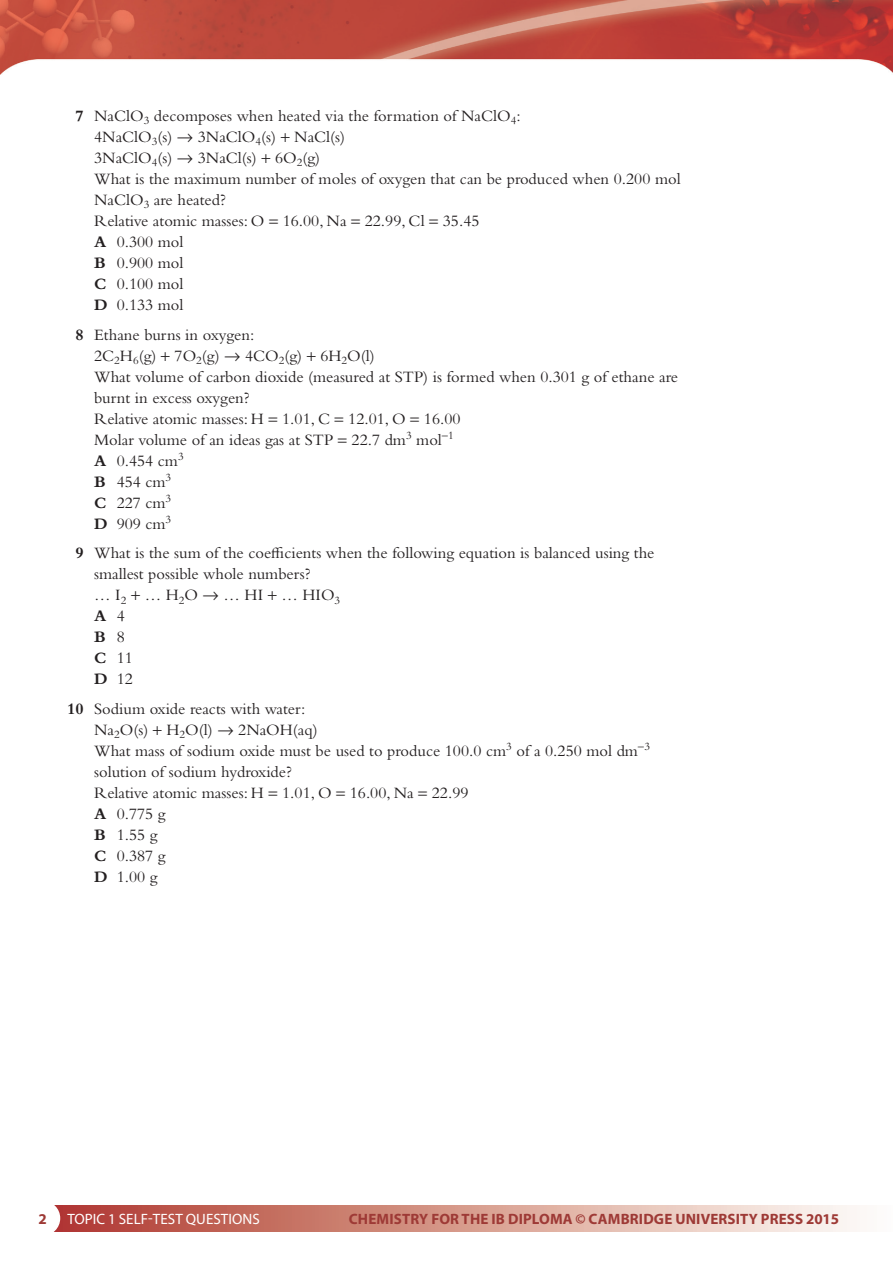
<style>
.page{position:relative;width:893px;height:1263px;background:#fff}
.page>*{position:absolute;margin:0;border:0;box-sizing:border-box;transform-origin:0 0}
.t1{font:16.5px/21px "Bembo Std";color:#231f20}
.t2{font:700 15px "Myriad Pro";letter-spacing:.01em;color:#9e3a36}
.t3{font:15px "Myriad Pro";letter-spacing:.005em;color:#fff}
.s1{font-weight:700}
</style>
<div class="page">
<div style="left:43px;top:1206px;width:850px;height:25px;background:linear-gradient(to right,#af382b,#fffff9)"></div>
<div style="left:26px;top:1201px;width:33px;height:34px;background:#fff;border-radius:50%"></div>
<div style="left:25px;top:1201px;width:35px;height:35px;border:2px solid #fff;border-radius:50%"></div>
<img style="left:1px;top:0;width:892px;height:74px">
<p class="t1" style="left:94px;top:105px;width:588px;text-indent:-19px"><span class="s1">7</span> NaClO<sub>3</sub> decomposes when heated via the formation of NaClO<sub>4</sub>:<br>4NaClO<sub>3</sub>(s) → 3NaClO<sub>4</sub>(s) NaCl(s)<br>3NaClO<sub>4</sub>(s) → 3NaCl(s) 6O<sub>2</sub>(g)<br>What is the maximum number of moles of oxygen that can be produced when 0.200 mol<br>NaClO<sub>3</sub> are heated?<br>Relative atomic masses: O 16.00, Na 22.99, Cl 35.45<br><span class="s1">A</span> 0.300 mol<br><span class="s1">B</span> 0.900 mol<br><span class="s1">C</span> 0.100 mol<br><span class="s1">D</span> 0.133 mol</p>
<p class="t1" style="left:94px;top:324px;width:585px;text-indent:-19px"><span class="s1">8</span> Ethane burns in oxygen:<br>2C<sub>2</sub>H<sub>6</sub>(g) 7O<sub>2</sub>(g) → 4CO<sub>2</sub>(g) 6H<sub>2</sub>O(l)<br>What volume of carbon dioxide (measured at STP) is formed when 0.301 g of ethane are burnt in excess oxygen?<br>Relative atomic masses: H 1.01, C 12.01, O 16.00<br>Molar volume of an ideas gas at STP 22.7 dm<sup>3</sup> mol <sup>1<br></sup><span class="s1">A</span> 0.454 cm<sup>3<br></sup><span class="s1">B</span> 454 cm<sup>3<br></sup><span class="s1">C</span> 227 cm<sup>3<br></sup><span class="s1">D</span> 909 cm<sup>3</sup></p>
<p class="t1" style="left:94px;top:542px;width:562px;text-indent:-19px"><span class="s1">9</span> What is the sum of the coefficients when the following equation is balanced using the smallest possible whole numbers?<br>… I<sub>2</sub> … H<sub>2</sub>O → … HI … HIO<sub>3<br></sub><span class="s1">A</span> 4<br><span class="s1">B</span> 8<br><span class="s1">C</span> 11<br><span class="s1">D</span> 12</p>
<p class="t1" style="left:94px;top:698px;width:557px;text-indent:-27px"><span class="s1">10</span> Sodium oxide reacts with water:<br>Na<sub>2</sub>O(s) H<sub>2</sub>O(l) → 2NaOH(aq)<br>What mass of sodium oxide must be used to produce 100.0 cm<sup>3</sup> of a 0.250 mol dm <sup>3 </sup>solution of sodium hydroxide?<br>Relative atomic masses: H 1.01, O 16.00, Na 22.99<br><span class="s1">A</span> 0.775 g<br><span class="s1">B</span> 1.55 g<br><span class="s1">C</span> 0.387 g<br><span class="s1">D</span> 1.00 g</p>
<p class="t2" style="left:39px;top:1209px;width:10px">2</p>
<p class="t3" style="left:67px;top:1209px;width:193px">TOPIC 1 SELF-TEST QUESTIONS</p>
<p class="t2" style="left:349px;top:1209px;width:492px">CHEMISTRY FOR THE IB DIPLOMA © CAMBRIDGE UNIVERSITY PRESS 2015</p>
</div>
